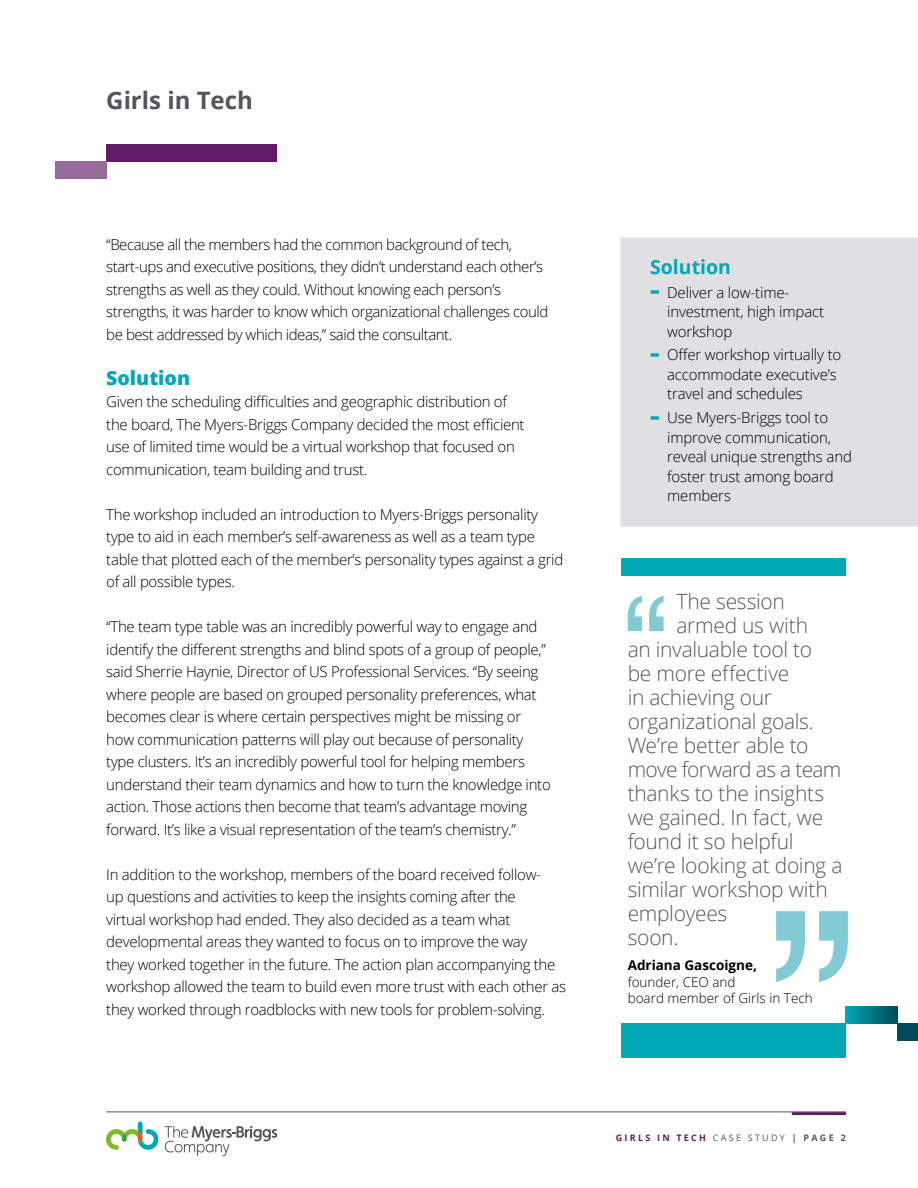
<style>
.page{position:relative;width:918px;height:1188px;background:#fff}
.page>*{position:absolute;margin:0;border:0;box-sizing:border-box;transform-origin:0 0}
.t1{font:700 24px "Open Sans";color:#52565a}
.t2{font:300 21px "Open Sans";letter-spacing:-.015em;color:#575756}
.t3{font:300 21px "Open Sans";letter-spacing:-.035em;color:#575756}
.t4{font:700 19.5px "Open Sans";color:#00a8b5}
.t5{font:800 19.5px "Open Sans";color:#00a8b5}
.t6{font:300 15px/22.5px "Open Sans";letter-spacing:-.02em;color:#000}
.t7{font:300 13.5px/16.5px "Open Sans";color:#000}
.t8{font:700 13.5px "Open Sans";color:#000}
.t9{font:700 9px "Open Sans";letter-spacing:.25em;color:#611a64}
.s1{font-weight:800;font-size:22.5px;color:#00a8b5}
.s2{font-weight:400;color:#575756}
.s3{color:#575756}
</style>
<div class="page">
<hr style="left:792px;top:1112px;width:54px;height:3px;background:#611a64">
<hr style="left:106px;top:1112px;width:740px;height:1px;background:#52565a">
<svg style="left:106px;top:1122px;width:52px;height:28px"></svg>
<svg style="left:164px;top:1126px;width:113px;height:30px"></svg>
<div style="left:620px;top:238px;width:298px;height:289px;background:#e0dfe1"></div>
<div style="left:106px;top:144px;width:170px;height:17px;background:#611a64"></div>
<div style="left:55px;top:161px;width:51px;height:17px;background:#966b99"></div>
<div style="left:621px;top:559px;width:225px;height:17px;background:#00a8b5"></div>
<svg style="left:776px;top:911px;width:72px;height:71px"></svg>
<svg style="left:628px;top:596px;width:36px;height:35px"></svg>
<div style="left:621px;top:1023px;width:225px;height:34px;background:#00a8b5"></div>
<div style="left:846px;top:1006px;width:51px;height:17px;background:linear-gradient(to right,#00a5b3,#004c5a)"></div>
<div style="left:897px;top:1023px;width:21px;height:17px;background:#004b5a"></div>
<h1 class="t1" style="left:106px;top:83px;width:148px">Girls in Tech</h1>
<p class="t6" style="left:106px;top:233px;width:444px">“Because all the members had the common background of tech, start-ups and executive positions, they didn’t understand each other’s strengths as well as they could. Without knowing each person’s strengths, it was harder to know which organizational challenges could be best addressed by which ideas,” said the consultant.</p>
<h3 class="t5" style="left:106px;top:363px;width:85px">Solution</h3>
<p class="t6" style="left:106px;top:390px;width:420px">Given the scheduling difficulties and geographic distribution of the board, The Myers-Briggs Company decided the most efficient use of limited time would be a virtual workshop that focused on communication, team building and trust.</p>
<p class="t6" style="left:106px;top:503px;width:459px">The workshop included an introduction to Myers-Briggs personality type to aid in each member’s self-awareness as well as a team type table that plotted each of the member’s personality types against a grid of all possible types.</p>
<p class="t6" style="left:106px;top:615px;width:446px">“The team type table was an incredibly powerful way to engage and identify the different strengths and blind spots of a group of people,” said Sherrie Haynie, Director of US Professional Services. “By seeing where people are based on grouped personality preferences, what becomes clear is where certain perspectives might be missing or how communication patterns will play out because of personality type clusters. It’s an incredibly powerful tool for helping members understand their team dynamics and how to turn the knowledge into action. Those actions then become that team’s advantage moving forward. It’s like a visual representation of the team’s chemistry.”</p>
<p class="t6" style="left:106px;top:863px;width:461px">In addition to the workshop, members of the board received follow-<br>up questions and activities to keep the insights coming after the<br>virtual workshop had ended. They also decided as a team what developmental areas they wanted to focus on to improve the way<br>they worked together in the future. The action plan accompanying the workshop allowed the team to build even more trust with each other as they worked through roadblocks with new tools for problem-solving.</p>
<h3 class="t4" style="left:650px;top:253px;width:82px">Solution</h3>
<p class="t6" style="left:667px;top:282px;width:159px;line-height:19.5px;text-indent:-17px"><span class="s1">-</span> Deliver a low-time&shy;investment, high impact workshop</p>
<p class="t6" style="left:667px;top:345px;width:176px;line-height:19.5px;text-indent:-17px"><span class="s1">-</span> Offer workshop virtually to accommodate executive’s travel and schedules</p>
<p class="t6" style="left:667px;top:407px;width:186px;line-height:19.5px;text-indent:-17px"><span class="s1">-</span> Use Myers-Briggs tool to improve communication, reveal unique strengths and foster trust among board members</p>
<h2 class="t2" style="left:676px;top:587px;width:110px">The session</h2>
<h2 class="t2" style="left:676px;top:611px;width:133px">armed us with</h2>
<h2 class="t2" style="left:628px;top:635px;width:186px">an invaluable tool to</h2>
<h2 class="t2" style="left:628px;top:659px;width:163px">be more effective</h2>
<h2 class="t2" style="left:628px;top:683px;width:146px">in achieving our</h2>
<h2 class="t2" style="left:628px;top:707px;width:188px">organizational goals.</h2>
<h2 class="t2" style="left:628px;top:731px;width:182px">We’re better able to</h2>
<h2 class="t3" style="left:628px;top:755px;width:215px">move forward as a team</h2>
<h2 class="t2" style="left:628px;top:779px;width:198px">thanks to the insights</h2>
<h2 class="t2" style="left:628px;top:803px;width:197px">we gained. In fact, we</h2>
<h2 class="t2" style="left:628px;top:827px;width:167px">found it so helpful</h2>
<h2 class="t2" style="left:628px;top:851px;width:216px">we’re looking at doing a</h2>
<h2 class="t2" style="left:628px;top:875px;width:202px">similar workshop with</h2>
<h2 class="t2" style="left:628px;top:899px;width:101px">employees</h2>
<h2 class="t2" style="left:628px;top:923px;width:52px">soon.</h2>
<p class="t8" style="left:628px;top:956px;width:131px">Adriana Gascoigne,</p>
<p class="t7" style="left:628px;top:973px;width:187px">founder, CEO and<br>board member of Girls in Tech</p>
<p class="t9" style="left:616px;top:1131px;width:232px">GIRLS IN TECH <span class="s2">CASE STUDY</span> <span class="s3">| PAGE 2</span></p>
</div>
